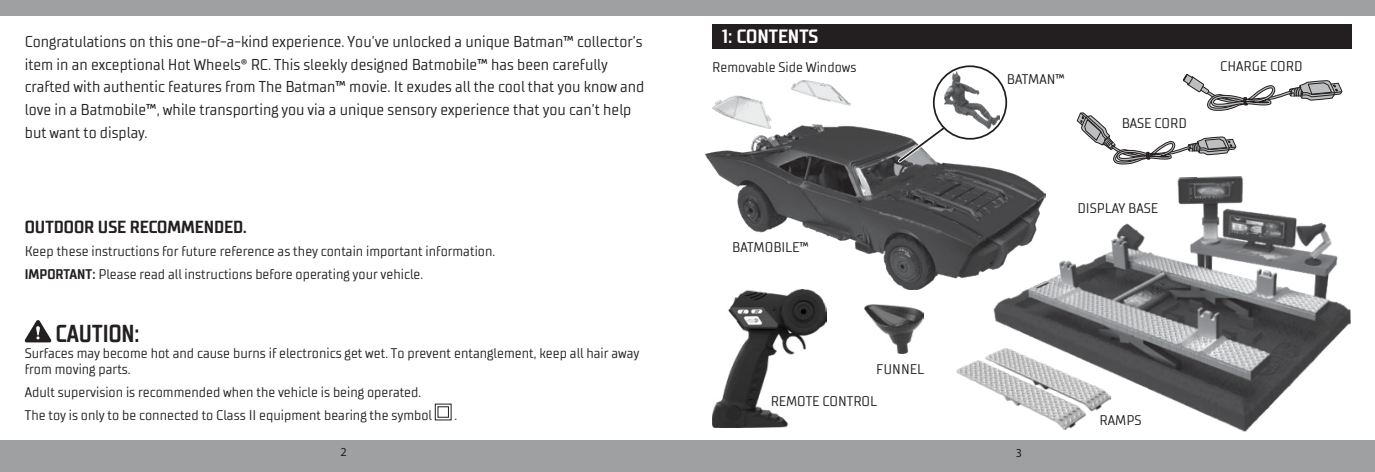
<style>
.page{position:relative;width:1375px;height:472px;background:#fff}
.page>*{position:absolute;margin:0;border:0;box-sizing:border-box;transform-origin:0 0}
.t1{font:700 24.5px "TT Supermolot Condensed";color:#231f20;scale:.9 1}
.t2{font:700 19.25px "TT Supermolot Condensed";color:#fff}
.t3{font:700 17.5px "TT Supermolot Condensed";color:#231f20}
.t4{font:15.75px/22.8px "TT Supermolot Condensed";color:#231f20}
.t5{font:14px/23.3px "TT Supermolot Condensed";color:#231f20}
.t6{font:12.25px "Myriad Pro";color:#231f20}
.s1{font-family:"Myriad Pro"}
.s2{font-weight:700}
</style>
<div class="page">
<img style="left:993px;top:176px;width:358px;height:256px">
<img style="left:712px;top:289px;width:114px;height:138px">
<img style="left:864px;top:304px;width:58px;height:49px">
<img style="left:956px;top:342px;width:159px;height:90px">
<svg style="left:1076px;top:74px;width:266px;height:90px"></svg>
<img style="left:712px;top:81px;width:138px;height:44px">
<img style="left:705px;top:125px;width:340px;height:164px">
<svg style="left:894px;top:123px;width:54px;height:43px"></svg>
<img style="left:944px;top:71px;width:55px;height:58px">
<div style="left:932px;top:65px;width:74px;height:74px;border:2px solid #231f20;border-radius:50%"></div>
<div style="left:0;top:440px;width:687px;height:31px;background:#9ea0a2"></div>
<div style="left:687px;top:440px;width:687px;height:31px;background:#9ea0a2"></div>
<div style="left:0;top:0;width:687px;height:15px;background:#9ea0a2"></div>
<div style="left:687px;top:0;width:687px;height:15px;background:#9ea0a2"></div>
<svg style="left:25px;top:320px;width:26px;height:22px"></svg>
<svg style="left:434px;top:403px;width:18px;height:17px"></svg>
<div style="left:712px;top:24px;width:639px;height:25px;background:#231f20"></div>
<p class="t4" style="left:25px;top:30px;width:621px">Congratulations on this one-of-a-kind experience. You’ve unlocked a unique Batman™ collector’s item in an exceptional Hot Wheels<span class="s1">®</span> RC. This sleekly designed Batmobile™ has been carefully crafted with authentic features from The Batman™ movie. It exudes all the cool that you know and love in a Batmobile™, while transporting you via a unique sensory experience that you can’t help but want to display.</p>
<h2 class="t2" style="left:722px;top:25px;width:98px">1: CONTENTS</h2>
<p class="t5" style="left:712px;top:55px;width:146px">Removable Side Windows</p>
<p class="t5" style="left:1006px;top:67px;width:59px">BATMAN™</p>
<p class="t5" style="left:1121px;top:111px;width:66px">BASE CORD</p>
<p class="t3" style="left:25px;top:216px;width:223px">OUTDOOR USE RECOMMENDED.</p>
<p class="t5" style="left:25px;top:239px;width:472px">Keep these instructions for future reference as they contain important information.<br><span class="s2">IMPORTANT:</span> Please read all instructions before operating your vehicle.</p>
<h1 class="t1" style="left:56px;top:319px;width:94px">CAUTION:</h1>
<p class="t5" style="left:25px;top:345px;width:616px;line-height:15.8px">Surfaces may become hot and cause burns if electronics get wet. To prevent entanglement, keep all hair away from moving parts.</p>
<p class="t5" style="left:25px;top:380px;width:409px">Adult supervision is recommended when the vehicle is being operated.<br>The toy is only to be connected to Class II equipment bearing the symbol</p>
<p class="t5" style="left:454px;top:403px;width:4px">.</p>
<p class="t5" style="left:732px;top:235px;width:78px">BATMOBILE™</p>
<p class="t5" style="left:876px;top:357px;width:49px">FUNNEL</p>
<p class="t5" style="left:770px;top:389px;width:108px">REMOTE CONTROL</p>
<p class="t6" style="left:340px;top:444px;width:8px">2</p>
<p class="t6" style="left:1015px;top:445px;width:8px">3</p>
<p class="t5" style="left:1077px;top:196px;width:82px">DISPLAY BASE</p>
<p class="t5" style="left:1099px;top:408px;width:43px">RAMPS</p>
<p class="t5" style="left:1220px;top:55px;width:84px">CHARGE CORD</p>
</div>
